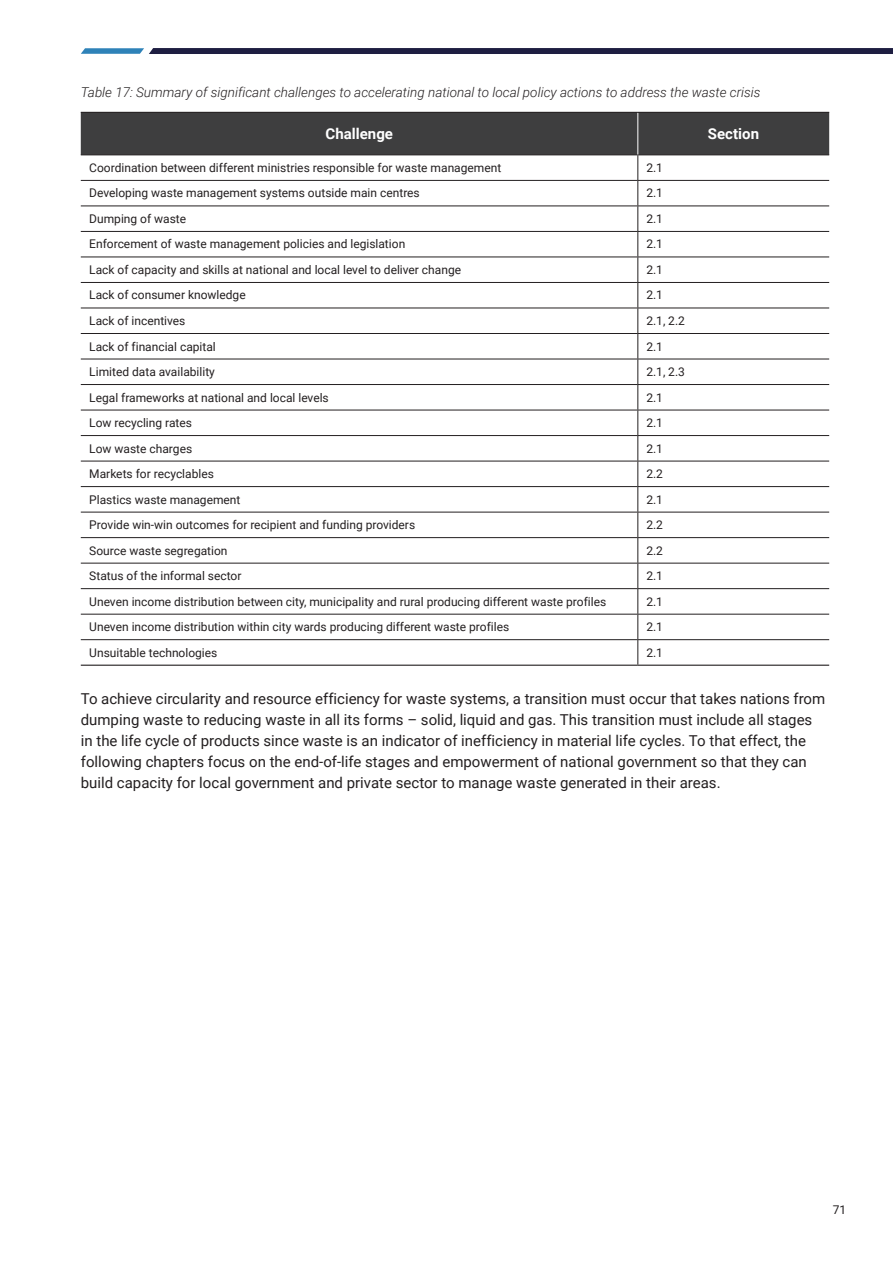
<style>
.page{position:relative;width:893px;height:1263px;background:#fff}
.page>*{position:absolute;margin:0;border:0;box-sizing:border-box;transform-origin:0 0}
.t1{font:15px/21px "Roboto";color:#231f20}
.t2{font:700 15px "Roboto";color:#fff}
.t3{font:italic 300 13.5px "Roboto";color:#231f20}
.t4{font:12px "Roboto";color:#231f20}
</style>
<div class="page">
<svg style="left:81px;top:48px;width:812px;height:6px;background:#242a4d"></svg>
<hr style="left:81px;top:665px;width:557px;height:1px;background:#231f20">
<hr style="left:638px;top:665px;width:191px;height:1px;background:#231f20">
<svg style="left:81px;top:112px;width:748px;height:553px"></svg>
<hr style="left:637px;top:113px;width:1px;height:41px;background:#fff">
<p class="t3" style="left:81px;top:82px;width:681px">Table 17: Summary of significant challenges to accelerating national to local policy actions to address the waste crisis</p>
<p class="t2" style="left:326px;top:123px;width:69px">Challenge</p>
<p class="t2" style="left:708px;top:123px;width:53px">Section</p>
<p class="t4" style="left:89px;top:159px;width:414px">Coordination between different ministries responsible for waste management</p>
<p class="t4" style="left:646px;top:159px;width:18px">2.1</p>
<p class="t4" style="left:89px;top:185px;width:332px">Developing waste management systems outside main centres</p>
<p class="t4" style="left:646px;top:185px;width:18px">2.1</p>
<p class="t4" style="left:89px;top:210px;width:98px">Dumping of waste</p>
<p class="t4" style="left:646px;top:210px;width:18px">2.1</p>
<p class="t4" style="left:89px;top:236px;width:317px">Enforcement of waste management policies and legislation</p>
<p class="t4" style="left:646px;top:236px;width:18px">2.1</p>
<p class="t4" style="left:89px;top:261px;width:373px">Lack of capacity and skills at national and local level to deliver change</p>
<p class="t4" style="left:646px;top:261px;width:18px">2.1</p>
<p class="t4" style="left:89px;top:287px;width:158px">Lack of consumer knowledge</p>
<p class="t4" style="left:646px;top:287px;width:18px">2.1</p>
<p class="t4" style="left:89px;top:312px;width:98px">Lack of incentives</p>
<p class="t4" style="left:646px;top:312px;width:40px">2.1, 2.2</p>
<p class="t4" style="left:89px;top:338px;width:128px">Lack of financial capital</p>
<p class="t4" style="left:646px;top:338px;width:18px">2.1</p>
<p class="t4" style="left:89px;top:363px;width:127px">Limited data availability</p>
<p class="t4" style="left:646px;top:363px;width:40px">2.1, 2.3</p>
<p class="t4" style="left:89px;top:389px;width:241px">Legal frameworks at national and local levels</p>
<p class="t4" style="left:646px;top:389px;width:18px">2.1</p>
<p class="t4" style="left:89px;top:414px;width:104px">Low recycling rates</p>
<p class="t4" style="left:646px;top:414px;width:18px">2.1</p>
<p class="t4" style="left:89px;top:440px;width:104px">Low waste charges</p>
<p class="t4" style="left:646px;top:440px;width:18px">2.1</p>
<p class="t4" style="left:89px;top:465px;width:126px">Markets for recyclables</p>
<p class="t4" style="left:646px;top:465px;width:18px">2.2</p>
<p class="t4" style="left:89px;top:491px;width:153px">Plastics waste management</p>
<p class="t4" style="left:646px;top:491px;width:18px">2.1</p>
<p class="t4" style="left:89px;top:516px;width:327px">Provide win-win outcomes for recipient and funding providers</p>
<p class="t4" style="left:646px;top:516px;width:18px">2.2</p>
<p class="t4" style="left:89px;top:542px;width:140px">Source waste segregation</p>
<p class="t4" style="left:646px;top:542px;width:18px">2.2</p>
<p class="t4" style="left:89px;top:567px;width:154px">Status of the informal sector</p>
<p class="t4" style="left:646px;top:567px;width:18px">2.1</p>
<p class="t4" style="left:89px;top:593px;width:518px">Uneven income distribution between city, municipality and rural producing different waste profiles</p>
<p class="t4" style="left:646px;top:593px;width:18px">2.1</p>
<p class="t4" style="left:89px;top:618px;width:421px">Uneven income distribution within city wards producing different waste profiles</p>
<p class="t4" style="left:646px;top:618px;width:18px">2.1</p>
<p class="t4" style="left:89px;top:644px;width:130px">Unsuitable technologies</p>
<p class="t4" style="left:646px;top:644px;width:18px">2.1</p>
<p class="t1" style="left:81px;top:687px;width:746px">To achieve circularity and resource efficiency for waste systems, a transition must occur that takes nations from dumping waste to reducing waste in all its forms – solid, liquid and gas. This transition must include all stages in the life cycle of products since waste is an indicator of inefficiency in material life cycles. To that effect, the following chapters focus on the end-of-life stages and empowerment of national government so that they can build capacity for local government and private sector to manage waste generated in their areas.</p>
<p class="t4" style="left:833px;top:1202px;width:15px">71</p>
</div>
